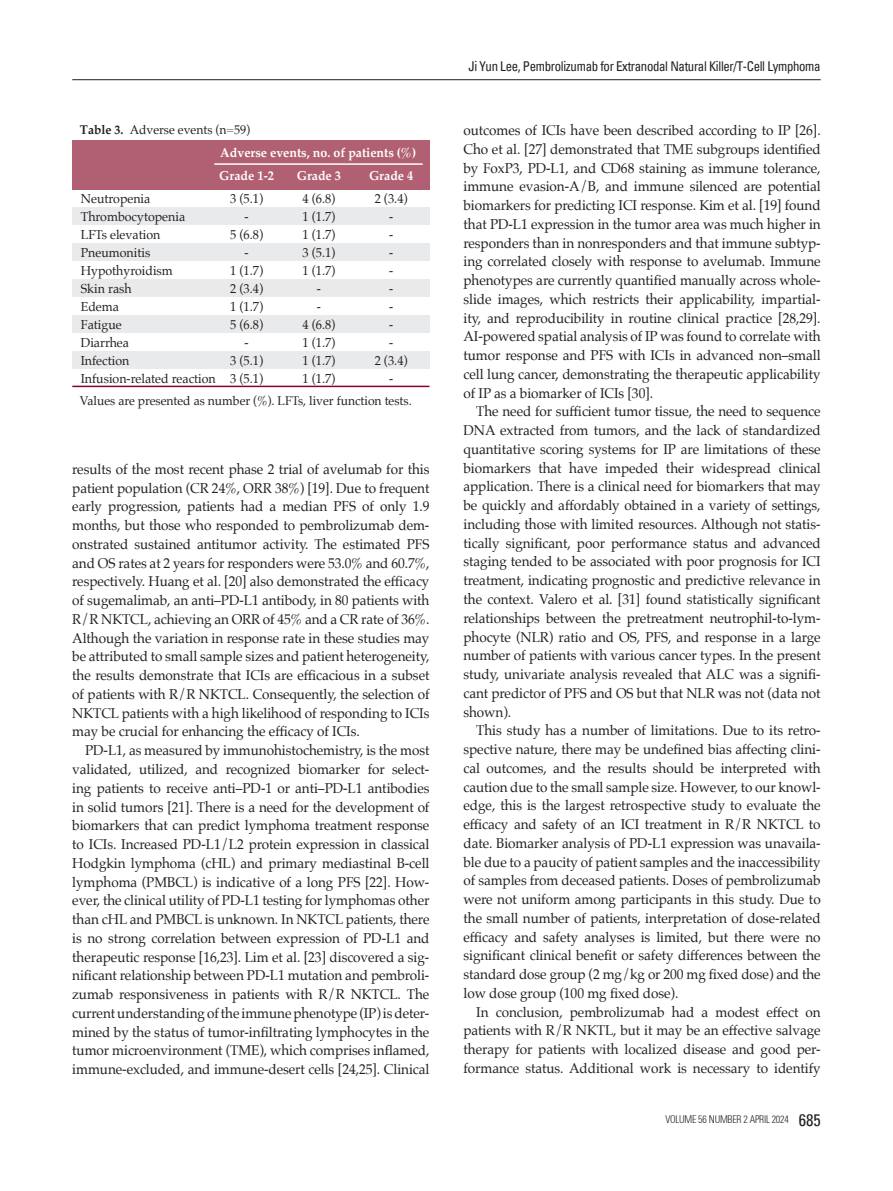
<style>
.page{position:relative;width:893px;height:1191px;background:#fff}
.page>*{position:absolute;margin:0;border:0;box-sizing:border-box;transform-origin:0 0}
.t1{font:14.25px/18.8px "Palatino";letter-spacing:-.005em;color:#231f20;text-align:justify;scale:.95 1}
.t2{font:condensed 13.5px "Univers";letter-spacing:-.025em;color:#231f20;scale:.95 1}
.t3{font:13.05px "Palatino";color:#231f20;scale:.95 1}
.t4{font:700 13.05px "Palatino";color:#fff;scale:.95 1}
.t5{font:12.75px "Palatino";color:#231f20;scale:.95 1}
.t6{font:300 condensed 10.5px "Univers";letter-spacing:-.02em;color:#231f20;scale:.95 1}
.s1{font-weight:700}
.s2{font-weight:400;font-size:16.5px}
</style>
<div class="page">
<hr style="left:72px;top:79px;width:749px;height:1px;background:#231f20">
<div style="left:72px;top:140px;width:357px;height:50px;background:#b06072"></div>
<div style="left:72px;top:243px;width:357px;height:17px;background:#e9eaeb"></div>
<div style="left:72px;top:279px;width:357px;height:17px;background:#e9eaeb"></div>
<div style="left:72px;top:315px;width:357px;height:17px;background:#e9eaeb"></div>
<div style="left:72px;top:351px;width:357px;height:17px;background:#e9eaeb"></div>
<div style="left:72px;top:207px;width:357px;height:17px;background:#e9eaeb"></div>
<hr style="left:72px;top:386px;width:357px;height:1px;background:#840037">
<hr style="left:214px;top:163px;width:209px;height:2px;background:#fff">
<p class="t5" style="left:80px;top:119px;width:181px"><span class="s1">Table 3.</span> Adverse events (n=59)</p>
<p class="t4" style="left:220px;top:142px;width:208px">Adverse events, no. of patients (%)</p>
<p class="t4" style="left:219px;top:164px;width:59px">Grade 1-2</p>
<p class="t4" style="left:297px;top:164px;width:48px">Grade 3</p>
<p class="t4" style="left:369px;top:164px;width:48px">Grade 4</p>
<p class="t3" style="left:81px;top:187px;width:75px">Neutropenia</p>
<p class="t3" style="left:230px;top:187px;width:36px">3 (5.1)</p>
<p class="t3" style="left:302px;top:187px;width:36px">4 (6.8)</p>
<p class="t3" style="left:375px;top:187px;width:36px">2 (3.4)</p>
<p class="t3" style="left:81px;top:205px;width:111px">Thrombocytopenia</p>
<p class="t3" style="left:245px;top:205px;width:6px">-</p>
<p class="t3" style="left:302px;top:205px;width:36px">1 (1.7)</p>
<p class="t3" style="left:389px;top:205px;width:6px">-</p>
<p class="t3" style="left:81px;top:223px;width:85px">LFTs elevation</p>
<p class="t3" style="left:230px;top:223px;width:36px">5 (6.8)</p>
<p class="t3" style="left:302px;top:223px;width:36px">1 (1.7)</p>
<p class="t3" style="left:389px;top:223px;width:6px">-</p>
<p class="t3" style="left:81px;top:241px;width:75px">Pneumonitis</p>
<p class="t3" style="left:245px;top:241px;width:6px">-</p>
<p class="t3" style="left:302px;top:241px;width:36px">3 (5.1)</p>
<p class="t3" style="left:389px;top:241px;width:6px">-</p>
<p class="t3" style="left:81px;top:259px;width:98px">Hypothyroidism</p>
<p class="t3" style="left:230px;top:259px;width:36px">1 (1.7)</p>
<p class="t3" style="left:302px;top:259px;width:36px">1 (1.7)</p>
<p class="t3" style="left:389px;top:259px;width:6px">-</p>
<p class="t3" style="left:81px;top:277px;width:55px">Skin rash</p>
<p class="t3" style="left:230px;top:277px;width:36px">2 (3.4)</p>
<p class="t3" style="left:317px;top:277px;width:6px">-</p>
<p class="t3" style="left:389px;top:277px;width:6px">-</p>
<p class="t3" style="left:81px;top:295px;width:42px">Edema</p>
<p class="t3" style="left:230px;top:295px;width:36px">1 (1.7)</p>
<p class="t3" style="left:317px;top:295px;width:6px">-</p>
<p class="t3" style="left:389px;top:295px;width:6px">-</p>
<p class="t3" style="left:81px;top:313px;width:45px">Fatigue</p>
<p class="t3" style="left:230px;top:313px;width:36px">5 (6.8)</p>
<p class="t3" style="left:302px;top:313px;width:36px">4 (6.8)</p>
<p class="t3" style="left:389px;top:313px;width:6px">-</p>
<p class="t3" style="left:81px;top:331px;width:52px">Diarrhea</p>
<p class="t3" style="left:245px;top:331px;width:6px">-</p>
<p class="t3" style="left:302px;top:331px;width:36px">1 (1.7)</p>
<p class="t3" style="left:389px;top:331px;width:6px">-</p>
<p class="t3" style="left:81px;top:349px;width:53px">Infection</p>
<p class="t3" style="left:230px;top:349px;width:36px">3 (5.1)</p>
<p class="t3" style="left:302px;top:349px;width:36px">1 (1.7)</p>
<p class="t3" style="left:375px;top:349px;width:36px">2 (3.4)</p>
<p class="t3" style="left:81px;top:367px;width:193px">Infusion-related reaction 3 (5.1)</p>
<p class="t3" style="left:302px;top:367px;width:36px">1 (1.7)</p>
<p class="t3" style="left:389px;top:367px;width:6px">-</p>
<p class="t5" style="left:80px;top:390px;width:351px">Values are presented as number (%). LFTs, liver function tests.</p>
<p class="t1" style="left:72px;top:459px;width:378px">results of the most recent phase 2 trial of avelumab for this patient population (CR 24%, ORR 38%) [19]. Due to frequent early progression, patients had a median PFS of only 1.9 months, but those who responded to pembrolizumab dem&shy;onstrated sustained antitumor activity. The estimated PFS and OS rates at 2 years for responders were 53.0% and 60.7%, respectively. Huang et al. [20] also demonstrated the efficacy of sugemalimab, an anti–PD-L1 antibody, in 80 patients with R/R NKTCL, achieving an ORR of 45% and a CR rate of 36%.<br>Although the variation in response rate in these studies may be attributed to small sample sizes and patient heterogeneity, the results demonstrate that ICIs are efficacious in a subset of patients with R/R NKTCL. Consequently, the selection of NKTCL patients with a high likelihood of responding to ICIs may be crucial for enhancing the efficacy of ICIs.</p>
<p class="t1" style="left:72px;top:741px;width:378px;text-indent:13px">PD-L1, as measured by immunohistochemistry, is the most validated, utilized, and recognized biomarker for select&shy;ing patients to receive anti–PD-1 or anti–PD-L1 antibodies in solid tumors [21]. There is a need for the development of biomarkers that can predict lymphoma treatment response to ICIs. Increased PD-L1/L2 protein expression in classical Hodgkin lymphoma (cHL) and primary mediastinal B-cell lymphoma (PMBCL) is indicative of a long PFS [22]. How&shy;ever, the clinical utility of PD-L1 testing for lymphomas other than cHL and PMBCL is unknown. In NKTCL patients, there is no strong correlation between expression of PD-L1 and therapeutic response [16,23]. Lim et al. [23] discovered a sig&shy;nificant relationship between PD-L1 mutation and pembroli&shy;zumab responsiveness in patients with R/R NKTCL. The current understanding of the immune phenotype (IP) is deter&shy;mined by the status of tumor-infiltrating lymphocytes in the tumor microenvironment (TME), which comprises inflamed, immune-excluded, and immune-desert cells [24,25]. Clinical</p>
<p class="t2" style="left:468px;top:57px;width:372px">Ji Yun Lee, Pembrolizumab for Extranodal Natural Killer/T-Cell Lymphoma</p>
<p class="t1" style="left:463px;top:121px;width:378px">outcomes of ICIs have been described according to IP [26].<br>Cho et al. [27] demonstrated that TME subgroups identified by FoxP3, PD-L1, and CD68 staining as immune tolerance, immune evasion-A/B, and immune silenced are potential biomarkers for predicting ICI response. Kim et al. [19] found that PD-L1 expression in the tumor area was much higher in responders than in nonresponders and that immune subtyp&shy;ing correlated closely with response to avelumab. Immune phenotypes are currently quantified manually across whole&shy;slide images, which restricts their applicability, impartial&shy;ity, and reproducibility in routine clinical practice [28,29].<br>AI-powered spatial analysis of IP was found to correlate with tumor response and PFS with ICIs in advanced non–small cell lung cancer, demonstrating the therapeutic applicability of IP as a biomarker of ICIs [30].</p>
<p class="t1" style="left:463px;top:402px;width:378px;text-indent:13px">The need for sufficient tumor tissue, the need to sequence DNA extracted from tumors, and the lack of standardized quantitative scoring systems for IP are limitations of these biomarkers that have impeded their widespread clinical application. There is a clinical need for biomarkers that may be quickly and affordably obtained in a variety of settings, including those with limited resources. Although not statis&shy;tically significant, poor performance status and advanced staging tended to be associated with poor prognosis for ICI treatment, indicating prognostic and predictive relevance in the context. Valero et al. [31] found statistically significant relationships between the pretreatment neutrophil-to-lym&shy;phocyte (NLR) ratio and OS, PFS, and response in a large number of patients with various cancer types. In the present study, univariate analysis revealed that ALC was a signifi&shy;cant predictor of PFS and OS but that NLR was not (data not shown).</p>
<p class="t1" style="left:463px;top:721px;width:377px;text-indent:13px">This study has a number of limitations. Due to its retro&shy;spective nature, there may be undefined bias affecting clini&shy;cal outcomes, and the results should be interpreted with caution due to the small sample size. However, to our knowl&shy;edge, this is the largest retrospective study to evaluate the efficacy and safety of an ICI treatment in R/R NKTCL to date. Biomarker analysis of PD-L1 expression was unavaila&shy;ble due to a paucity of patient samples and the inaccessibility of samples from deceased patients. Doses of pembrolizumab were not uniform among participants in this study. Due to the small number of patients, interpretation of dose-related efficacy and safety analyses is limited, but there were no significant clinical benefit or safety differences between the standard dose group (2 mg/kg or 200 mg fixed dose) and the low dose group (100 mg fixed dose).</p>
<p class="t1" style="left:463px;top:1002px;width:377px;text-indent:13px">In conclusion, pembrolizumab had a modest effect on patients with R/R NKTL, but it may be an effective salvage therapy for patients with localized disease and good per&shy;formance status. Additional work is necessary to identify</p>
<p class="t6" style="left:665px;top:1113px;width:165px">VOLUME 56 NUMBER 2 APRIL 2024 <span class="s2">685</span></p>
</div>
